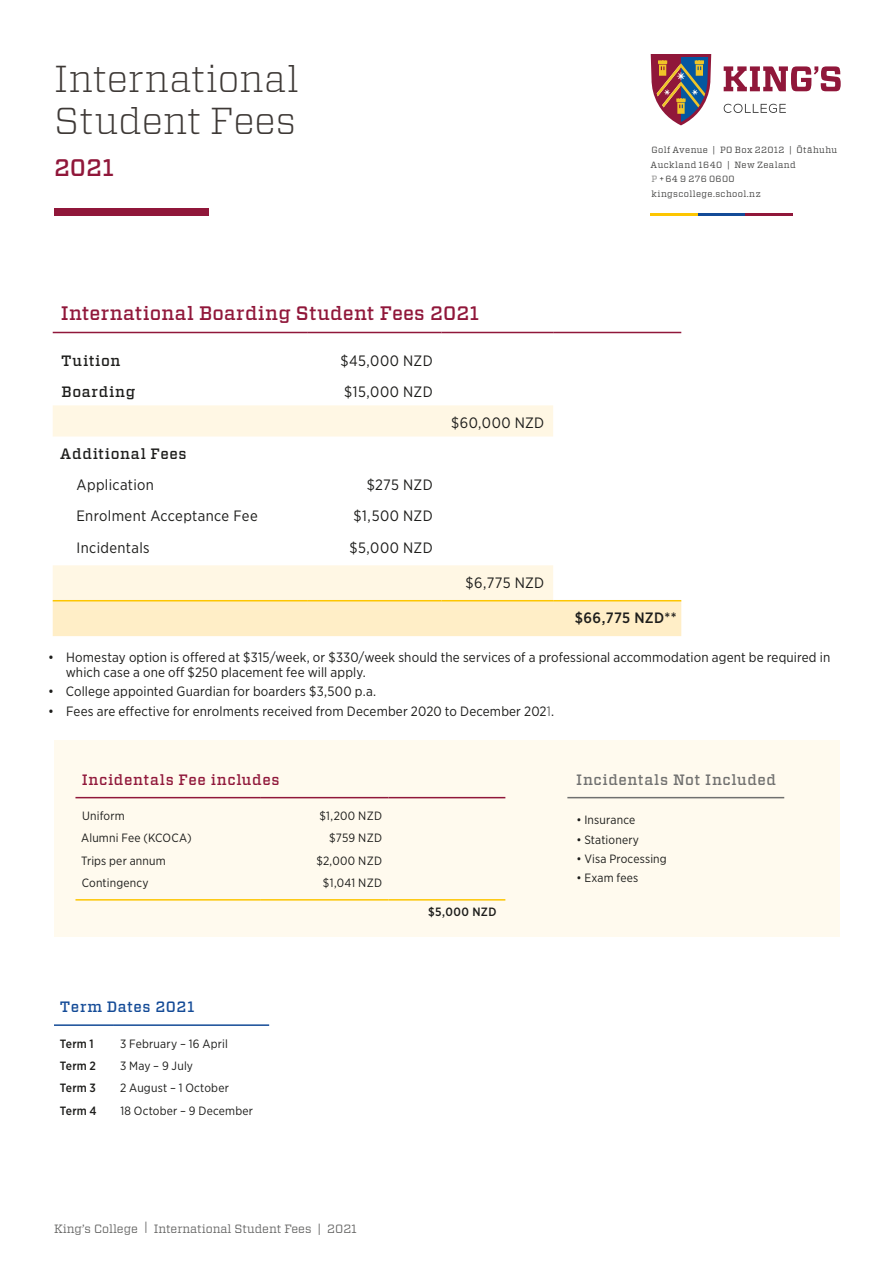
<style>
.page{position:relative;width:893px;height:1263px;background:#fff}
.page>*{position:absolute;margin:0;border:0;box-sizing:border-box;transform-origin:0 0}
.t1{font:300 37.5px/42px "Vitesse";letter-spacing:.005em;color:#3e3936}
.t2{font:500 24px "Vitesse";color:#90173a}
.t3{font:500 19.5px "Vitesse";letter-spacing:.015em;color:#90173a}
.t4{font:15px "Gotham Narrow";letter-spacing:.02em;color:#1d1d1b}
.t5{font:500 15px "Vitesse";letter-spacing:.045em;color:#1d1d1b}
.t6{font:500 15px "Vitesse";letter-spacing:.045em;color:#90173a}
.t7{font:500 15px "Vitesse";letter-spacing:.045em;color:#70706f}
.t8{font:500 15px "Vitesse";letter-spacing:.035em;color:#144b97}
.t9{font:500 15px "Gotham Narrow";letter-spacing:.025em;color:#1d1d1b}
.t10{font:13.5px/15px "Gotham Narrow";letter-spacing:.01em;color:#1d1d1b}
.t11{font:12px "Gotham Narrow";letter-spacing:.015em;color:#1d1d1b}
.t12{font:12px "Vitesse";color:#646463}
.t13{font:500 12px "Gotham Narrow";letter-spacing:.015em;color:#1d1d1b}
.t14{font:9px/14.7px "Vitesse";letter-spacing:.045em;color:#3d3d3c}
.s1{color:#818180}
.s2{font-weight:300}
</style>
<div class="page">
<div style="left:54px;top:740px;width:785px;height:197px;background:#fffaee"></div>
<svg style="left:53px;top:405px;width:500px;height:195px"></svg>
<div style="left:53px;top:601px;width:628px;height:35px;background:#ffeec7"></div>
<hr style="left:53px;top:332px;width:255px;height:1px;background:#90173a">
<hr style="left:308px;top:332px;width:134px;height:1px;background:#90173a">
<hr style="left:442px;top:332px;width:111px;height:1px;background:#90173a">
<hr style="left:553px;top:332px;width:128px;height:1px;background:#90173a">
<hr style="left:53px;top:600px;width:255px;height:1px;background:#fdc601">
<hr style="left:308px;top:600px;width:134px;height:1px;background:#fdc601">
<hr style="left:442px;top:600px;width:111px;height:1px;background:#fdc601">
<hr style="left:553px;top:600px;width:128px;height:1px;background:#fdc601">
<hr style="left:75px;top:797px;width:186px;height:1px;background:#90173a">
<hr style="left:261px;top:797px;width:127px;height:1px;background:#90173a">
<hr style="left:388px;top:797px;width:117px;height:1px;background:#90173a">
<hr style="left:75px;top:899px;width:186px;height:1px;background:#fdc601">
<hr style="left:261px;top:899px;width:127px;height:1px;background:#fdc601">
<hr style="left:388px;top:899px;width:117px;height:1px;background:#fdc601">
<hr style="left:54px;top:1024px;width:60px;height:2px;background:#144b97">
<hr style="left:114px;top:1024px;width:155px;height:2px;background:#144b97">
<hr style="left:567px;top:797px;width:217px;height:1px;background:#70706f">
<svg style="left:651px;top:54px;width:60px;height:71px"></svg>
<svg style="left:724px;top:104px;width:62px;height:9px"></svg>
<svg style="left:724px;top:66px;width:117px;height:25px"></svg>
<hr style="left:745px;top:213px;width:47px;height:2px;background:#90173a">
<hr style="left:698px;top:213px;width:47px;height:2px;background:#144b97">
<hr style="left:651px;top:213px;width:47px;height:2px;background:#fdc601">
<div style="left:54px;top:208px;width:154px;height:7px;background:#90173a"></div>
<h1 class="t1" style="left:54px;top:57px;width:246px">International<br>Student Fees</h1>
<h2 class="t2" style="left:54px;top:151px;width:61px">2021</h2>
<h3 class="t3" style="left:61px;top:300px;width:420px">International Boarding Student Fees 2021</h3>
<p class="t5" style="left:61px;top:351px;width:61px">Tuition</p>
<p class="t4" style="left:340px;top:351px;width:94px">$45,000 NZD</p>
<p class="t5" style="left:62px;top:382px;width:75px">Boarding</p>
<p class="t4" style="left:344px;top:382px;width:90px">$15,000 NZD</p>
<p class="t4" style="left:451px;top:413px;width:95px">$60,000 NZD</p>
<p class="t5" style="left:60px;top:444px;width:128px">Additional Fees</p>
<p class="t4" style="left:77px;top:476px;width:79px">Application</p>
<p class="t4" style="left:367px;top:476px;width:68px">$275 NZD</p>
<p class="t4" style="left:77px;top:507px;width:183px">Enrolment Acceptance Fee</p>
<p class="t4" style="left:353px;top:507px;width:81px">$1,500 NZD</p>
<p class="t4" style="left:77px;top:538px;width:75px">Incidentals</p>
<p class="t4" style="left:350px;top:538px;width:85px">$5,000 NZD</p>
<p class="t4" style="left:466px;top:573px;width:80px">$6,775 NZD</p>
<p class="t14" style="left:651px;top:142px;width:188px">Golf Avenue | PO Box 22012 | Ōtāhuhu<br>Auckland 1640 | New Zealand<br><span class="s1">P</span> + 64 9 276 0600 kingscollege.school.nz</p>
<p class="t9" style="left:575px;top:609px;width:103px">$66,775 NZD**</p>
<p class="t10" style="left:66px;top:650px;width:766px;text-indent:-17px">• Homestay option is offered at $315/week, or $330/week should the services of a professional accommodation agent be required in which case a one off $250 placement fee will apply.</p>
<p class="t10" style="left:48px;top:684px;width:329px">• College appointed Guardian for boarders $3,500 p.a.</p>
<p class="t10" style="left:48px;top:703px;width:507px">• Fees are effective for enrolments received from December 2020 to December 202<span class="s2">1</span>.</p>
<p class="t6" style="left:82px;top:770px;width:199px">Incidentals Fee includes</p>
<p class="t11" style="left:82px;top:808px;width:44px">Uniform</p>
<p class="t11" style="left:319px;top:808px;width:64px">$1,200 NZD</p>
<p class="t11" style="left:81px;top:831px;width:112px">Alumni Fee (KCOCA)</p>
<p class="t11" style="left:329px;top:831px;width:54px">$759 NZD</p>
<p class="t11" style="left:81px;top:853px;width:86px">Trips per annum</p>
<p class="t11" style="left:316px;top:853px;width:67px">$2,000 NZD</p>
<p class="t11" style="left:82px;top:875px;width:68px">Contingency</p>
<p class="t11" style="left:323px;top:875px;width:61px">$1,041 NZD</p>
<p class="t8" style="left:60px;top:997px;width:136px">Term Dates 2021</p>
<p class="t13" style="left:60px;top:1036px;width:35px">Term 1</p>
<p class="t11" style="left:120px;top:1036px;width:109px">3 February – 16 April</p>
<p class="t13" style="left:60px;top:1058px;width:38px">Term 2</p>
<p class="t11" style="left:120px;top:1058px;width:74px">3 May – 9 July</p>
<p class="t13" style="left:60px;top:1080px;width:38px">Term 3</p>
<p class="t11" style="left:120px;top:1080px;width:110px">2 August – 1 October</p>
<p class="t13" style="left:60px;top:1103px;width:38px">Term 4</p>
<p class="t11" style="left:120px;top:1103px;width:134px">18 October – 9 December</p>
<p class="t12" style="left:54px;top:1220px;width:304px">King’s College | International Student Fees | 2021</p>
<p class="t13" style="left:428px;top:904px;width:70px">$5,000 NZD</p>
<p class="t7" style="left:576px;top:770px;width:201px">Incidentals Not Included</p>
<p class="t11" style="left:576px;top:812px;width:60px">• Insurance</p>
<p class="t11" style="left:576px;top:832px;width:64px">• Stationery</p>
<p class="t11" style="left:576px;top:851px;width:92px">• Visa Processing</p>
<p class="t11" style="left:576px;top:870px;width:63px">• Exam fees</p>
</div>
